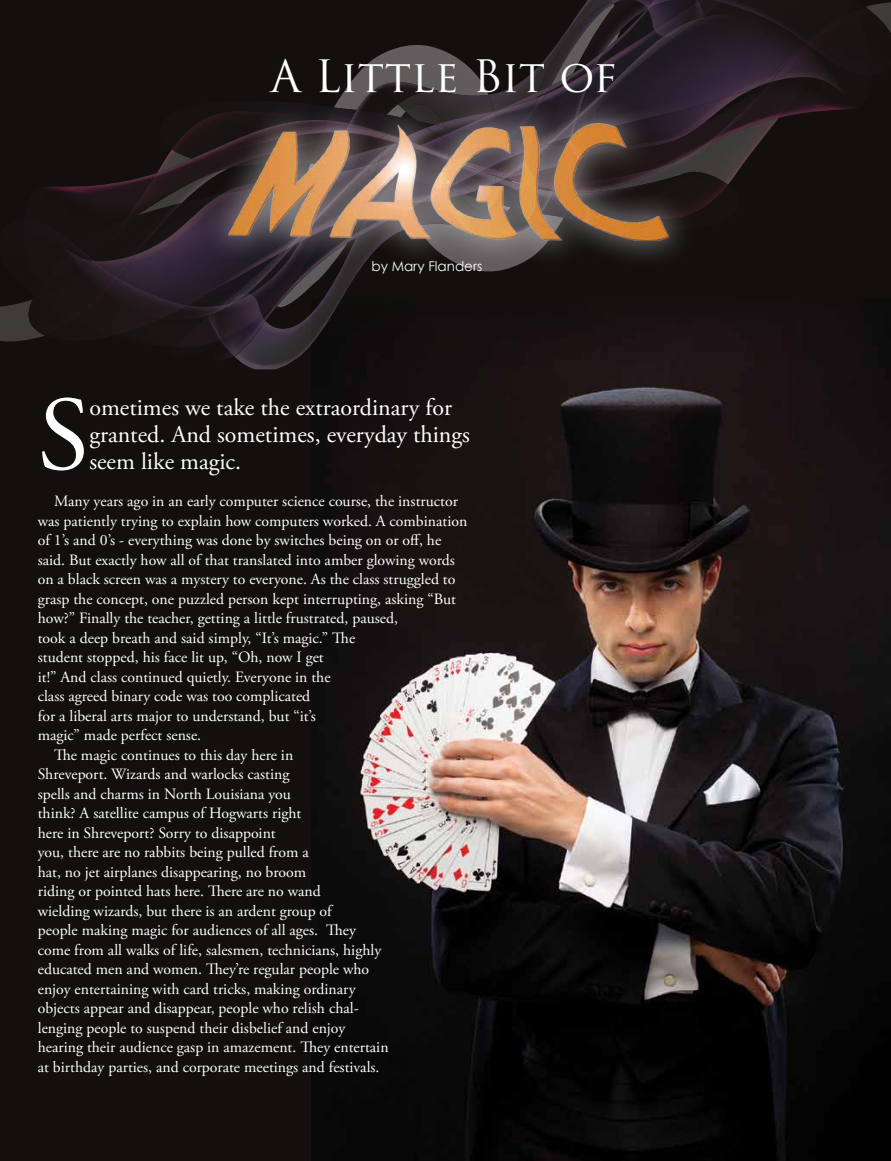
<style>
.page{position:relative;width:891px;height:1161px;background:#120f0e}
.page>*{position:absolute;margin:0;border:0;box-sizing:border-box;transform-origin:0 0}
.t1{font:105.45px "Adobe Garamond Pro";color:#fff}
.t2{font:43.5px "Trajan Pro";color:#fff}
.t3{font:24px/27px "Adobe Garamond Pro";color:#fff}
.t4{font:15.75px "Adobe Garamond Pro";color:#fff}
.t5{font:13.5px "Century Gothic";color:#fff}
</style>
<div class="page">
<img style="left:325px;top:331px;width:566px;height:830px">
<img style="left:346px;top:46px;width:60px;height:43px">
<img style="left:357px;top:83px;width:27px;height:6px">
<img style="left:693px;top:191px;width:29px;height:22px">
<img style="left:406px;top:45px;width:76px;height:37px">
<img style="left:398px;top:82px;width:88px;height:7px">
<img style="left:384px;top:83px;width:50px;height:6px">
<img style="left:41px;top:186px;width:464px;height:155px">
<img style="left:41px;top:257px;width:120px;height:79px">
<img style="left:77px;top:182px;width:42px;height:75px">
<img style="left:45px;top:247px;width:45px;height:25px">
<img style="left:509px;top:0;width:91px;height:89px">
<img style="left:539px;top:2px;width:61px;height:82px">
<img style="left:417px;top:268px;width:92px;height:3px">
<img style="left:866px;top:2px;width:25px;height:5px">
<img style="left:866px;top:7px;width:25px;height:26px">
<img style="left:573px;top:5px;width:27px;height:45px">
<img style="left:568px;top:50px;width:26px;height:18px">
<img style="left:577px;top:51px;width:171px;height:140px">
<img style="left:693px;top:73px;width:154px;height:84px">
<img style="left:805px;top:56px;width:23px;height:26px">
<img style="left:834px;top:14px;width:38px;height:62px">
<img style="left:817px;top:14px;width:51px;height:49px">
<img style="left:132px;top:149px;width:62px;height:31px">
<img style="left:93px;top:203px;width:26px;height:57px">
<img style="left:117px;top:216px;width:2px;height:16px">
<img style="left:172px;top:127px;width:20px;height:32px">
<img style="left:0;top:301px;width:45px;height:40px">
<img style="left:27px;top:299px;width:45px;height:37px">
<img style="left:37px;top:272px;width:68px;height:49px">
<img style="left:235px;top:268px;width:182px;height:101px">
<img style="left:855px;top:14px;width:6px;height:28px">
<img style="left:600px;top:0;width:122px;height:14px">
<img style="left:654px;top:1px;width:51px;height:13px">
<img style="left:594px;top:14px;width:208px;height:117px">
<svg style="left:698px;top:16px;width:7px;height:5px"></svg>
<img style="left:599px;top:19px;width:99px;height:81px">
<img style="left:663px;top:17px;width:39px;height:20px">
<img style="left:265px;top:268px;width:104px;height:53px">
<img style="left:308px;top:268px;width:52px;height:38px">
<img style="left:265px;top:307px;width:11px;height:9px">
<img style="left:308px;top:268px;width:20px;height:36px">
<img style="left:578px;top:59px;width:31px;height:30px">
<img style="left:525px;top:84px;width:20px;height:5px">
<img style="left:722px;top:0;width:133px;height:42px">
<img style="left:702px;top:0;width:43px;height:2px">
<img style="left:545px;top:68px;width:50px;height:21px">
<img style="left:759px;top:42px;width:46px;height:43px">
<img style="left:773px;top:45px;width:41px;height:35px">
<img style="left:803px;top:14px;width:43px;height:30px">
<img style="left:806px;top:16px;width:39px;height:35px">
<img style="left:175px;top:320px;width:45px;height:27px">
<img style="left:220px;top:307px;width:45px;height:50px">
<img style="left:207px;top:307px;width:55px;height:33px">
<svg style="left:60px;top:244px;width:11px;height:11px"></svg>
<img style="left:77px;top:260px;width:15px;height:12px">
<img style="left:67px;top:252px;width:19px;height:15px">
<img style="left:95px;top:254px;width:24px;height:7px">
<img style="left:81px;top:261px;width:38px;height:32px">
<img style="left:161px;top:306px;width:60px;height:14px">
<img style="left:119px;top:180px;width:186px;height:126px">
<img style="left:105px;top:278px;width:83px;height:41px">
<svg style="left:207px;top:308px;width:19px;height:9px"></svg>
<img style="left:221px;top:268px;width:64px;height:37px">
<img style="left:228px;top:293px;width:19px;height:11px">
<img style="left:210px;top:300px;width:29px;height:15px">
<div style="left:194px;top:89px;width:499px;height:179px;background:#fff;opacity:.43"></div>
<img style="left:228px;top:124px;width:441px;height:116px">
<h2 class="t2" style="left:271px;top:49px;width:348px">A Little Bit of</h2>
<p class="t5" style="left:372px;top:258px;width:112px">by Mary Flanders</p>
<h1 class="t1" style="left:38px;top:372px;width:53px">S</h1>
<h3 class="t3" style="left:89px;top:395px;width:382px">ometimes we take the extraordinary for granted. And sometimes, everyday things seem like magic.</h3>
<p class="t4" style="left:54px;top:492px;width:405px">Many years ago in an early computer science course, the instructor</p>
<p class="t4" style="left:38px;top:512px;width:431px">was patiently trying to explain how computers worked. A combination</p>
<p class="t4" style="left:38px;top:531px;width:405px">of 1’s and 0’s - everything was done by switches being on or off, he</p>
<p class="t4" style="left:38px;top:551px;width:419px">said. But exactly how all of that translated into amber glowing words</p>
<p class="t4" style="left:38px;top:570px;width:419px">on a black screen was a mystery to everyone. As the class struggled to</p>
<p class="t4" style="left:38px;top:590px;width:420px">grasp the concept, one puzzled person kept interrupting, asking “But</p>
<p class="t4" style="left:38px;top:609px;width:362px">how?” Finally the teacher, getting a little frustrated, paused,</p>
<p class="t4" style="left:38px;top:629px;width:319px">took a deep breath and said simply, “It’s magic.” The</p>
<p class="t4" style="left:38px;top:648px;width:288px">student stopped, his face lit up, “Oh, now I get</p>
<p class="t4" style="left:38px;top:668px;width:294px">it!” And class continued quietly. Everyone in the</p>
<p class="t4" style="left:38px;top:687px;width:274px">class agreed binary code was too complicated</p>
<p class="t4" style="left:38px;top:707px;width:280px">for a liberal arts major to understand, but “it’s</p>
<p class="t4" style="left:38px;top:726px;width:165px">magic” made perfect sense.</p>
<p class="t4" style="left:54px;top:746px;width:241px">The magic continues to this day here in</p>
<p class="t4" style="left:38px;top:765px;width:253px">Shreveport. Wizards and warlocks casting</p>
<p class="t4" style="left:38px;top:785px;width:255px">spells and charms in North Louisiana you</p>
<p class="t4" style="left:38px;top:804px;width:265px">think? A satellite campus of Hogwarts right</p>
<p class="t4" style="left:38px;top:823px;width:240px">here in Shreveport? Sorry to disappoint</p>
<p class="t4" style="left:38px;top:843px;width:273px">you, there are no rabbits being pulled from a</p>
<p class="t4" style="left:38px;top:862px;width:270px">hat, no jet airplanes disappearing, no broom</p>
<p class="t4" style="left:38px;top:882px;width:285px">riding or pointed hats here. There are no wand</p>
<p class="t4" style="left:38px;top:901px;width:296px">wielding wizards, but there is an ardent group of</p>
<p class="t4" style="left:38px;top:921px;width:320px">people making magic for audiences of all ages. They</p>
<p class="t4" style="left:38px;top:940px;width:345px">come from all walks of life, salesmen, technicians, highly</p>
<p class="t4" style="left:38px;top:960px;width:333px">educated men and women. They’re regular people who</p>
<p class="t4" style="left:38px;top:979px;width:319px">enjoy entertaining with card tricks, making ordinary</p>
<p class="t4" style="left:38px;top:999px;width:322px">objects appear and disappear, people who relish chal-</p>
<p class="t4" style="left:38px;top:1018px;width:309px">lenging people to suspend their disbelief and enjoy</p>
<p class="t4" style="left:38px;top:1038px;width:352px">hearing their audience gasp in amazement. They entertain</p>
<p class="t4" style="left:38px;top:1057px;width:343px">at birthday parties, and corporate meetings and festivals.</p>
</div>
